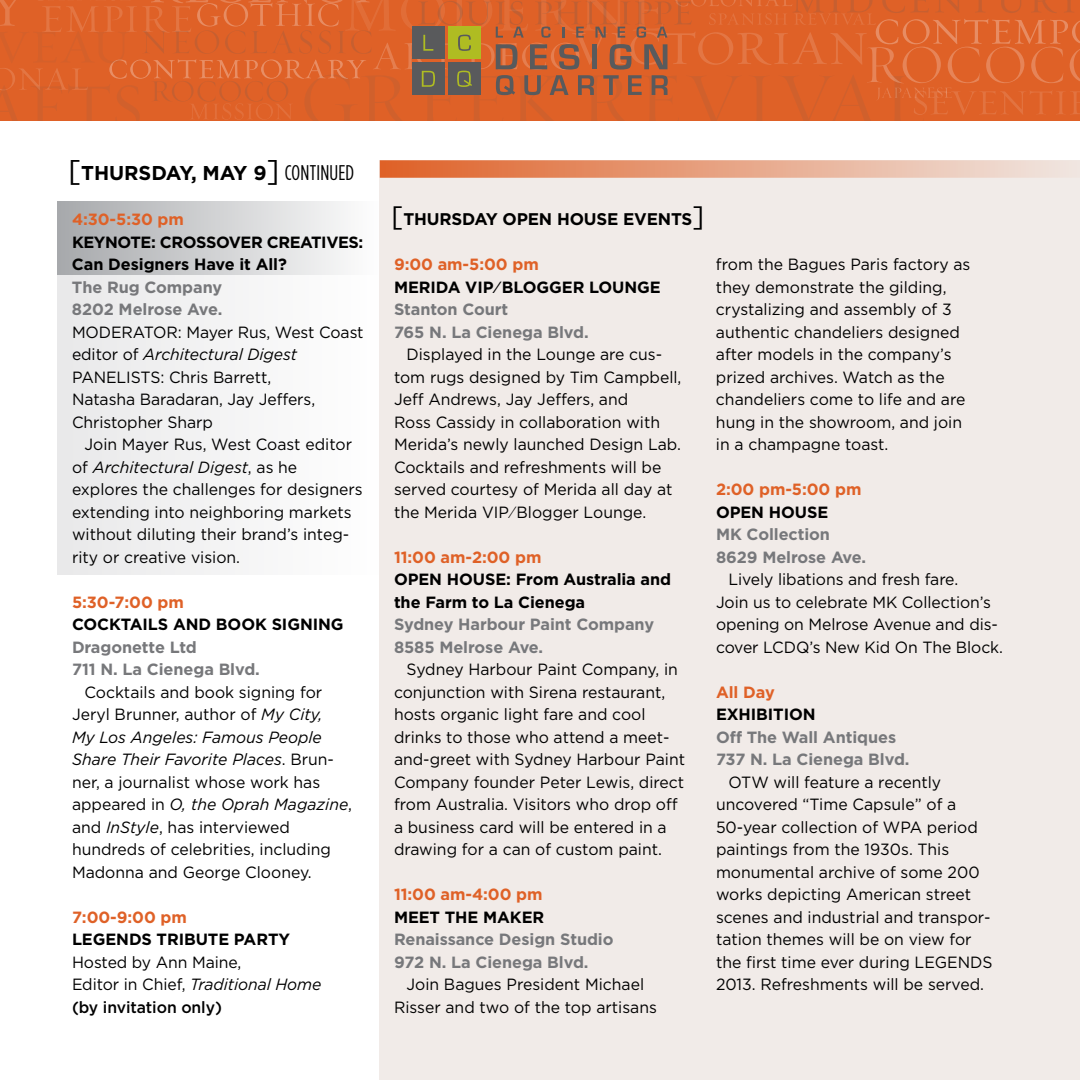
<style>
.page{position:relative;width:1080px;height:1080px;background:#fff}
.page>*{position:absolute;margin:0;border:0;box-sizing:border-box;transform-origin:0 0}
.t1{font:700 20px "Gotham";color:#000}
.t2{font:700 17px "Gotham";letter-spacing:-.01em;color:#000}
.t3{font:16.25px/22.5px "Gotham";color:#000}
.t4{font:700 16.25px/22.5px "Gotham";letter-spacing:-.005em;color:#77787b}
.t5{font:700 16.25px/22.5px "Gotham";letter-spacing:-.005em;color:#000}
.t6{font:700 16.25px "Gotham";letter-spacing:-.005em;color:#df6127}
.s1{font-weight:400;font-size:30px}
.s2{font-family:"Gotham Condensed";font-weight:400;font-size:21.25px}
.s3{font-style:italic}
.s4{font-weight:500}
.s5{font-weight:400;font-size:28.25px}
</style>
<div class="page">
<svg style="left:0;top:0;width:1080px;height:121px;background:#d6642d"></svg>
<div style="left:57px;top:201px;width:322px;height:74px;background:linear-gradient(to right,#a6a8ab,#fdfdfe)"></div>
<div style="left:57px;top:275px;width:322px;height:300px;background:#f3f3f4"></div>
<div style="left:380px;top:160px;width:700px;height:920px;background:#f1ebe8"></div>
<div style="left:380px;top:160px;width:700px;height:18px;background:linear-gradient(to right,#df6127,#f0e7e3)"></div>
<p class="t1" style="left:68px;top:160px;width:29px"><span class="s1">[</span>THUR</p>
<p class="t1" style="left:139px;top:160px;width:217px">SDAY, MAY 9<span class="s1">]</span> <span class="s2">CONTINUED</span></p>
<p class="t6" style="left:72px;top:208px;width:113px">4:30-5:30 pm</p>
<p class="t5" style="left:72px;top:230px;width:124px">Keynote: Crossove</p>
<p class="t5" style="left:251px;top:230px;width:87px">r Creatives</p>
<p class="t5" style="left:359px;top:230px;width:6px">:</p>
<p class="t5" style="left:72px;top:253px;width:216px">Can Designers Have it All?</p>
<p class="t4" style="left:72px;top:275px;width:152px">The Rug Company<br>8202 Melrose Ave.</p>
<p class="t3" style="left:72px;top:320px;width:293px">MODERATOR: Mayer Rus, West Coast editor of <span class="s3">Architectural Digest<br></span>PANELISTS: Chris Barrett,<br>Natasha Baradaran, Jay Jeffers,<br>Christopher Sharp</p>
<p class="t3" style="left:72px;top:433px;width:292px;text-indent:12px">Join Mayer Rus, West Coast editor of <span class="s3">Architectural Digest</span>, as he explores the challenges for designers extending into neighboring markets without diluting their brand’s integ&shy;rity or creative vision.</p>
<p class="t6" style="left:72px;top:591px;width:113px">5:30-7:00 pm</p>
<p class="t5" style="left:72px;top:613px;width:259px">Cocktails and Book Sign ing</p>
<p class="t4" style="left:72px;top:635px;width:189px">Dragonette Ltd<br>711 N. La Cienega Blvd.</p>
<p class="t3" style="left:72px;top:680px;width:282px;text-indent:12px">Cocktails and book signing for<br>Jeryl Brunner, author of <span class="s3">My City,<br>My Los Angeles: Famous People<br>Share Their Favorite Places</span>. Brun&shy;ner, a journalist whose work has appeared in <span class="s3">O, the Oprah Magazine</span>, and <span class="s3">InStyle</span>, has interviewed hundreds of celebrities, including<br>Madonna and George Clooney.</p>
<p class="t6" style="left:72px;top:906px;width:116px">7:00-9:00 pm</p>
<p class="t5" style="left:72px;top:928px;width:220px">LEGENDS Tribute Party</p>
<p class="t3" style="left:72px;top:950px;width:251px">Hosted by Ann Maine,<br>Editor in Chief, <span class="s3">Traditional Home </span><span class="s4">(by invitation only)</span></p>
<p class="t2" style="left:391px;top:208px;width:25px"><span class="s5">[</span>THUR</p>
<p class="t2" style="left:452px;top:208px;width:255px">Sday oPEN HOUSE EVENTS<span class="s5">]</span></p>
<p class="t6" style="left:394px;top:253px;width:146px">9:00 am-5:00 pm</p>
<p class="t5" style="left:394px;top:275px;width:132px">Merida VI P⁄Blogge</p>
<p class="t5" style="left:573px;top:275px;width:65px">r Lounge</p>
<p class="t4" style="left:394px;top:298px;width:196px">Stanton Court<br>765 N. La Cienega Blvd.</p>
<p class="t3" style="left:394px;top:343px;width:289px;text-indent:12px">Displayed in the Lounge are cus&shy;tom rugs designed by Tim Campbell, Jeff Andrews, Jay Jeffers, and<br>Ross Cassidy in collaboration with Merida’s newly launched Design Lab.<br>Cocktails and refreshments will be served courtesy of Merida all day at the Merida VIP⁄Blogger Lounge.</p>
<p class="t6" style="left:394px;top:546px;width:149px">11:00 am-2:00 pm</p>
<p class="t5" style="left:394px;top:568px;width:26px">Open</p>
<p class="t5" style="left:394px;top:568px;width:279px;text-indent:53px">House: From Australia and the Farm to La Cienega</p>
<p class="t4" style="left:394px;top:613px;width:262px">Sydney Harbour Paint Company<br>8585 Melrose Ave.</p>
<p class="t3" style="left:394px;top:658px;width:293px;text-indent:12px">Sydney Harbour Paint Company, in conjunction with Sirena restaurant, hosts organic light fare and cool drinks to those who attend a meet&shy;and-greet with Sydney Harbour Paint Company founder Peter Lewis, direct from Australia. Visitors who drop off a business card will be entered in a drawing for a can of custom paint.</p>
<p class="t6" style="left:394px;top:883px;width:150px">11:00 am-4:00 pm</p>
<p class="t5" style="left:394px;top:905px;width:152px">Meet the Maker</p>
<p class="t4" style="left:394px;top:928px;width:221px">Renaissance Design Studio<br>972 N. La Cienega Blvd.</p>
<p class="t3" style="left:394px;top:973px;width:264px;text-align:center">Join Bagues President Michael<br>Risser and two of the top artisans</p>
<p class="t3" style="left:716px;top:253px;width:256px">from the Bagues Paris factory as they demonstrate the gilding, crystalizing and assembly of 3 authentic chandeliers designed after models in the company’s prized archives. Watch as the chandeliers come to life and are hung in the showroom, and join in a champagne toast.</p>
<p class="t6" style="left:716px;top:478px;width:147px">2:00 pm-5:00 pm</p>
<p class="t5" style="left:716px;top:500px;width:26px">Open</p>
<p class="t5" style="left:769px;top:500px;width:50px">House</p>
<p class="t4" style="left:716px;top:523px;width:152px">MK Collection<br>8629 Melrose Ave.</p>
<p class="t3" style="left:716px;top:568px;width:289px;text-indent:12px">Lively libations and fresh fare.<br>Join us to celebrate MK Collection’s opening on Melrose Avenue and dis&shy;cover LCDQ’s New Kid On The Block.</p>
<p class="t6" style="left:716px;top:681px;width:60px">All Day</p>
<p class="t5" style="left:716px;top:703px;width:87px">Exhibition</p>
<p class="t4" style="left:716px;top:725px;width:195px">Off The Wall Antiques<br>737 N. La Cienega Blvd.</p>
<p class="t3" style="left:716px;top:770px;width:278px;text-indent:12px">OTW will feature a recently uncovered “Time Capsule” of a<br>50-year collection of WPA period paintings from the 1930s. This monumental archive of some 200 works depicting American street scenes and industrial and transpor&shy;tation themes will be on view for the first time ever during LEGENDS<br>2013. Refreshments will be served.</p>
</div>
